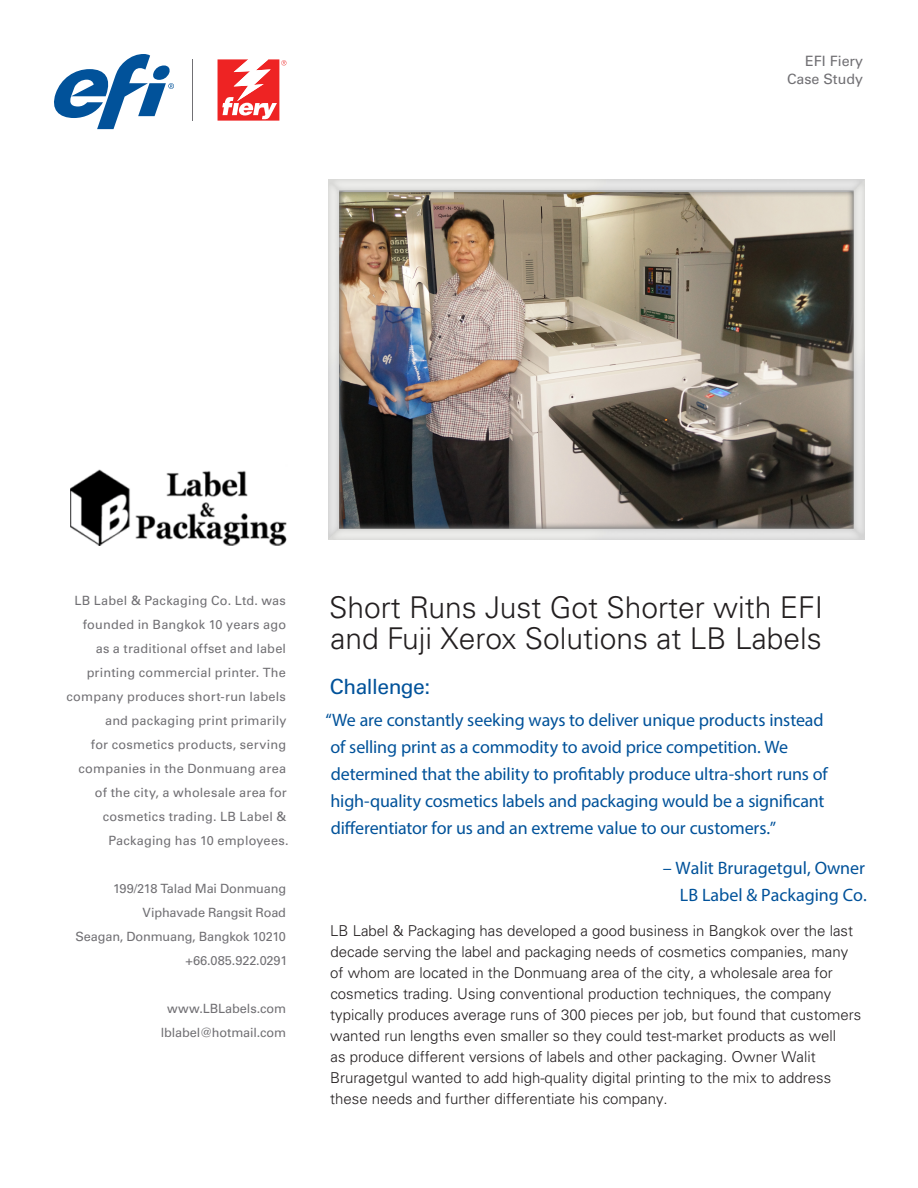
<style>
.page{position:relative;width:918px;height:1188px;background:#fff}
.page>*{position:absolute;margin:0;border:0;box-sizing:border-box;transform-origin:0 0}
.t1{font:300 30px/31.5px "Univers LT Std";color:#231f20}
.t2{font:21px "Univers LT Std";letter-spacing:-.025em;color:#01529a}
.t3{font:18px/27px "Myriad Pro";letter-spacing:-.005em;color:#01529a}
.t4{font:300 15px/21px "Univers LT Std";color:#231f20}
.t5{font:14.25px/18px "Univers LT Std";color:#717074;text-align:right}
.t6{font:12.75px/24px "Univers LT Std";letter-spacing:.01em;color:#717074;text-align:right}
.t7{font:12.75px/24px "Univers LT Std";letter-spacing:-.015em;color:#717074;text-align:right}
.t8{font:12.75px/24px "Univers LT Std";letter-spacing:-.01em;color:#717074;text-align:center}
</style>
<div class="page">
<svg style="left:54px;top:54px;width:120px;height:75px"></svg>
<svg style="left:218px;top:59px;width:68px;height:62px"></svg>
<hr style="left:192px;top:59px;width:1px;height:62px;background:#717074">
<img style="left:70px;top:469px;width:217px;height:77px">
<img style="left:328px;top:180px;width:537px;height:360px">
<p class="t5" style="left:787px;top:52px;width:78px">EFI Fiery<br>Case Study</p>
<p class="t6" style="left:67px;top:589px;width:224px">LB Label &amp; Packaging Co. Ltd. was founded in Bangkok 10 years ago<br>as a traditional offset and label printing commercial printer. The company produces short-run labels and packaging print primarily<br>for cosmetics products, serving companies in the Donmuang area of the city, a wholesale area for cosmetics trading. LB Label &amp;<br>Packaging has 10 employees.</p>
<p class="t7" style="left:76px;top:877px;width:213px">199/218 Talad Mai Donmuang<br>Viphavade Rangsit Road<br>Seagan, Donmuang, Bangkok 10210 +66.085.922.0291</p>
<p class="t8" style="left:161px;top:997px;width:127px">www.LBLabels.com lblabel@hotmail.com</p>
<h1 class="t1" style="left:329px;top:591px;width:495px">Short Runs Just Got Shorter with EFI and Fuji Xerox Solutions at LB Labels</h1>
<h2 class="t2" style="left:330px;top:674px;width:102px">Challenge:</h2>
<p class="t3" style="left:325px;top:706px;width:504px">“We are constantly seeking ways to deliver unique products instead of selling print as a commodity to avoid price competition. We determined that the ability to profitably produce ultra-short runs of high-quality cosmetics labels and packaging would be a significant differentiator for us and an extreme value to our customers.”</p>
<p class="t3" style="left:663px;top:854px;width:206px;text-align:right">– Walit Bruragetgul, Owner<br>LB Label &amp; Packaging Co.</p>
<p class="t4" style="left:330px;top:920px;width:533px">LB Label &amp; Packaging has developed a good business in Bangkok over the last decade serving the label and packaging needs of cosmetics companies, many of whom are located in the Donmuang area of the city, a wholesale area for cosmetics trading. Using conventional production techniques, the company typically produces average runs of 300 pieces per job, but found that customers wanted run lengths even smaller so they could test-market products as well<br>as produce different versions of labels and other packaging. Owner Walit Bruragetgul wanted to add high-quality digital printing to the mix to address these needs and further differentiate his company.</p>
</div>
